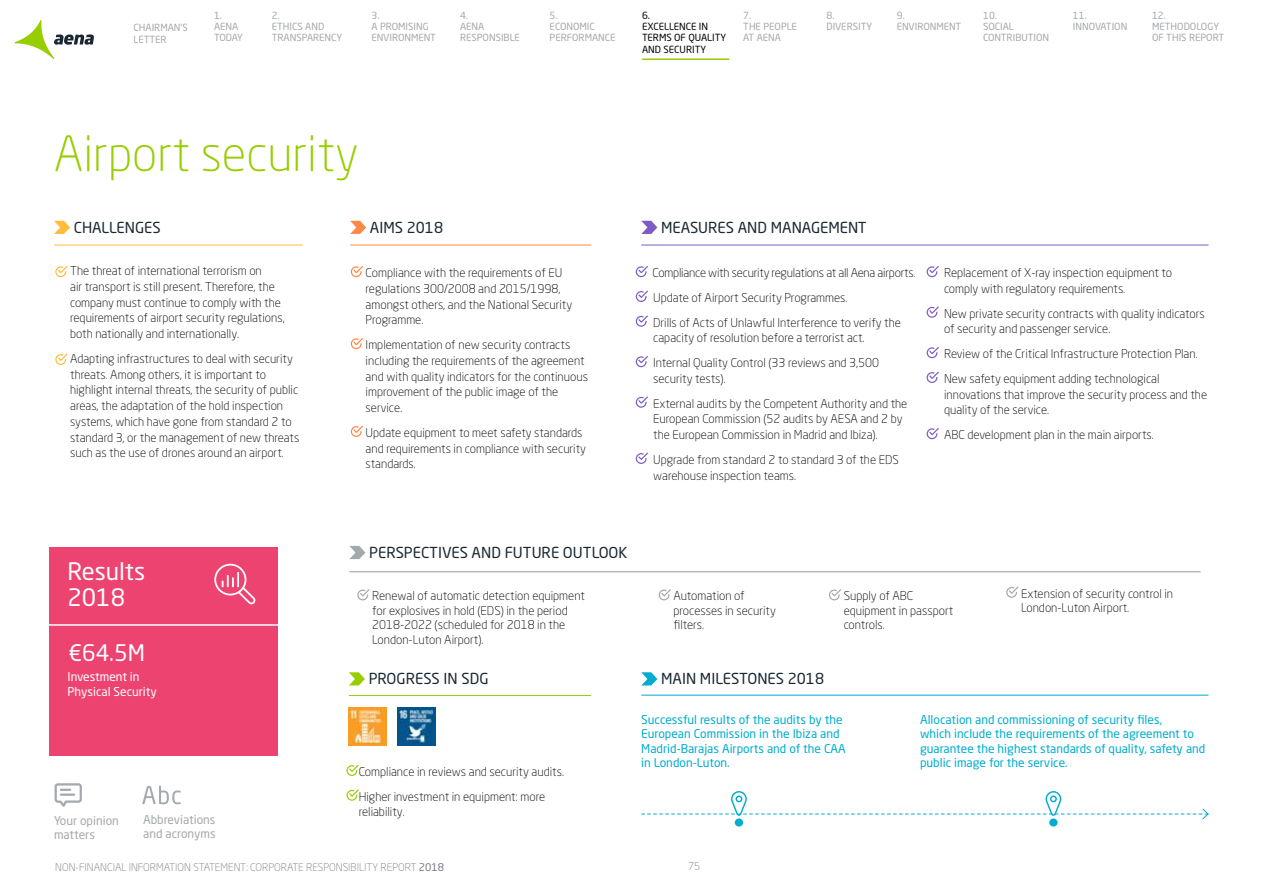
<style>
.page{position:relative;width:1263px;height:893px;background:#fff}
.page>*{position:absolute;margin:0;border:0;box-sizing:border-box;transform-origin:0 0}
.t1{font:300 48px "Neo Sans Std";color:#96ce00}
.t2{font:23.85px/25.5px "Neo Sans Std";color:#fff}
.t3{font:22.5px "Neo Sans Std";color:#fff}
.t4{font:15px "Neo Sans Std";color:#1a2732}
.t5{font:300 12px/15.8px "Neo Sans Std";color:#000}
.t6{font:12px/14.4px "Neo Sans Std";color:#00add0}
.t7{font:300 12px/24.8px "Neo Sans Std";letter-spacing:-.02em;color:#000}
.t8{font:12px/14.4px "Neo Sans Std";color:#a3a9ad}
.t9{font:12px/15px "Neo Sans Std";color:#fff}
.t10{font:300 10.5px "Neo Sans Std";color:#767d84}
.t11{font:9.75px/11.2px "Neo Sans Std";color:#a3a9ad}
.t12{font:9.75px/11.2px "Neo Sans Std";color:#000}
.s1{font-weight:400}
</style>
<div class="page">
<svg style="left:15px;top:20px;width:79px;height:39px"></svg>
<svg style="left:142px;top:786px;width:39px;height:18px"></svg>
<svg style="left:54px;top:783px;width:28px;height:24px"></svg>
<hr style="left:642px;top:58px;width:87px;height:2px;background:#96ce00">
<div style="left:1049px;top:818px;width:8px;height:8px;background:#00add0;border-radius:50%"></div>
<svg style="left:351px;top:266px;width:12px;height:11px"></svg>
<svg style="left:351px;top:338px;width:12px;height:11px"></svg>
<svg style="left:351px;top:426px;width:12px;height:11px"></svg>
<svg style="left:350px;top:221px;width:16px;height:13px"></svg>
<svg style="left:641px;top:221px;width:16px;height:13px"></svg>
<hr style="left:350px;top:245px;width:241px;height:1px;background:#ff8849">
<svg style="left:54px;top:221px;width:16px;height:13px"></svg>
<hr style="left:55px;top:245px;width:247px;height:1px;background:#ffbc3d">
<svg style="left:55px;top:266px;width:13px;height:11px"></svg>
<svg style="left:55px;top:354px;width:13px;height:11px"></svg>
<hr style="left:642px;top:245px;width:566px;height:1px;background:#7d5cc6">
<svg style="left:636px;top:266px;width:12px;height:11px"></svg>
<svg style="left:636px;top:291px;width:12px;height:11px"></svg>
<svg style="left:636px;top:315px;width:12px;height:12px"></svg>
<svg style="left:636px;top:356px;width:12px;height:11px"></svg>
<svg style="left:636px;top:396px;width:12px;height:12px"></svg>
<svg style="left:636px;top:453px;width:12px;height:11px"></svg>
<svg style="left:641px;top:672px;width:16px;height:13px"></svg>
<hr style="left:642px;top:695px;width:566px;height:1px;background:#00add0">
<div style="left:735px;top:818px;width:8px;height:8px;background:#00add0;border-radius:50%"></div>
<svg style="left:642px;top:791px;width:567px;height:29px"></svg>
<svg style="left:349px;top:672px;width:16px;height:13px"></svg>
<hr style="left:349px;top:695px;width:242px;height:1px;background:#96ce00">
<img style="left:398px;top:708px;width:38px;height:38px">
<img style="left:349px;top:708px;width:38px;height:38px">
<svg style="left:349px;top:546px;width:16px;height:13px"></svg>
<hr style="left:350px;top:571px;width:850px;height:1px;background:#949d9e">
<svg style="left:357px;top:589px;width:13px;height:11px"></svg>
<svg style="left:659px;top:589px;width:12px;height:11px"></svg>
<svg style="left:829px;top:589px;width:12px;height:11px"></svg>
<div style="left:49px;top:548px;width:229px;height:208px;background:#ec4371"></div>
<hr style="left:49px;top:624px;width:229px;height:2px;background:#fff">
<svg style="left:214px;top:564px;width:42px;height:40px"></svg>
<svg style="left:926px;top:266px;width:13px;height:11px"></svg>
<svg style="left:926px;top:306px;width:13px;height:12px"></svg>
<svg style="left:926px;top:347px;width:13px;height:11px"></svg>
<svg style="left:926px;top:372px;width:13px;height:11px"></svg>
<svg style="left:926px;top:428px;width:13px;height:11px"></svg>
<svg style="left:1006px;top:586px;width:12px;height:12px"></svg>
<svg style="left:346px;top:765px;width:13px;height:11px"></svg>
<svg style="left:346px;top:789px;width:13px;height:12px"></svg>
<p class="t11" style="left:134px;top:22px;width:56px">CHAIRMAN’S<br>LETTER</p>
<p class="t11" style="left:214px;top:9px;width:30px">1.<br>AENA<br>TODAY</p>
<p class="t11" style="left:272px;top:9px;width:72px">2.<br>ETHICS AND<br>TRANSPARENCY</p>
<p class="t11" style="left:371px;top:9px;width:66px">3.<br>A PROMISING<br>ENVIRONMENT</p>
<p class="t11" style="left:460px;top:9px;width:61px">4.<br>AENA<br>RESPONSIBLE</p>
<p class="t11" style="left:550px;top:9px;width:67px">5.<br>ECONOMIC<br>PERFORMANCE</p>
<p class="t12" style="left:642px;top:9px;width:86px">6.<br>EXCELLENCE IN<br>TERMS OF QUALITY<br>AND SECURITY</p>
<p class="t11" style="left:743px;top:9px;width:55px">7.<br>THE PEOPLE<br>AT AENA</p>
<p class="t11" style="left:983px;top:9px;width:68px">10.<br>SOCIAL<br>CONTRIBUTION</p>
<p class="t11" style="left:1073px;top:9px;width:56px">11.<br>INNOVATION</p>
<p class="t11" style="left:1152px;top:9px;width:74px">12.<br>METHODOLOGY<br>OF THIS REPORT</p>
<p class="t11" style="left:826px;top:9px;width:47px">8.<br>DIVERSITY</p>
<p class="t11" style="left:897px;top:9px;width:66px">9.<br>ENVIRONMENT</p>
<h1 class="t1" style="left:54px;top:125px;width:306px">Airport security</h1>
<p class="t4" style="left:74px;top:218px;width:88px">CHALLENGES</p>
<p class="t4" style="left:370px;top:218px;width:75px">AIMS 2018</p>
<p class="t4" style="left:661px;top:218px;width:207px">MEASURES AND MANAGEMENT</p>
<p class="t5" style="left:70px;top:263px;width:216px">The threat of international terrorism on<br>air transport is still present. Therefore, the company must continue to comply with the requirements of airport security regulations, both nationally and internationally.</p>
<p class="t5" style="left:70px;top:350px;width:231px">Adapting infrastructures to deal with security threats. Among others, it is important to highlight internal threats, the security of public areas, the adaptation of the hold inspection systems, which have gone from standard 2 to standard 3, or the management of new threats such as the use of drones around an airport.</p>
<p class="t5" style="left:366px;top:265px;width:208px">Compliance with the requirements of EU regulations 300/2008 and 2015/1998, amongst others, and the National Security<br>Programme.</p>
<p class="t5" style="left:366px;top:337px;width:224px">Implementation of new security contracts including the requirements of the agreement and with quality indicators for the continuous improvement of the public image of the service.</p>
<p class="t5" style="left:366px;top:425px;width:222px">Update equipment to meet safety standards and requirements in compliance with security standards.</p>
<p class="t7" style="left:652px;top:260px;width:265px">Compliance with security regulations at all Aena airports.<br>Update of Airport Security Programmes.<br>Drills of Acts of Unlawful Interference to verify the</p>
<p class="t5" style="left:653px;top:326px;width:227px;line-height:24.8px">capacity of resolution before a terrorist act.<br>Internal Quality Control (33 reviews and 3,500</p>
<p class="t5" style="left:653px;top:366px;width:256px;line-height:24.8px">security tests).<br>External audits by the Competent Authority and the</p>
<p class="t5" style="left:653px;top:411px;width:251px">European Commission (52 audits by AESA and 2 by the European Commission in Madrid and Ibiza).</p>
<p class="t5" style="left:653px;top:452px;width:247px">Upgrade from standard 2 to standard 3 of the EDS warehouse inspection teams.</p>
<p class="t5" style="left:944px;top:265px;width:230px">Replacement of X-ray inspection equipment to comply with regulatory requirements.</p>
<p class="t5" style="left:944px;top:305px;width:262px">New private security contracts with quality indicators of security and passenger service.</p>
<p class="t5" style="left:944px;top:341px;width:255px;line-height:24.8px">Review of the Critical Infrastructure Protection Plan.<br>New safety equipment adding technological</p>
<p class="t5" style="left:944px;top:386px;width:265px">innovations that improve the security process and the quality of the service.</p>
<p class="t5" style="left:944px;top:427px;width:211px">ABC development plan in the main airports.</p>
<h2 class="t2" style="left:68px;top:558px;width:79px">Results<br>2018</h2>
<h3 class="t3" style="left:68px;top:638px;width:78px">€64.5M</h3>
<p class="t9" style="left:68px;top:668px;width:91px">Investment in<br>Physical Security</p>
<p class="t8" style="left:54px;top:813px;width:66px">Your opinion matters</p>
<p class="t8" style="left:143px;top:812px;width:74px">Abbreviations and acronyms</p>
<p class="t4" style="left:369px;top:543px;width:260px">PERSPECTIVES AND FUTURE OUTLOOK</p>
<p class="t5" style="left:372px;top:589px;width:214px;line-height:14.4px">Renewal of automatic detection equipment for explosives in hold (EDS) in the period 2018-2022 (scheduled for 2018 in the London-Luton Airport).</p>
<p class="t5" style="left:673px;top:589px;width:104px;line-height:14.4px">Automation of processes in security filters.</p>
<p class="t5" style="left:844px;top:589px;width:111px;line-height:14.4px">Supply of ABC equipment in passport controls.</p>
<p class="t4" style="left:369px;top:669px;width:121px">PROGRESS IN SDG</p>
<p class="t4" style="left:661px;top:669px;width:164px">MAIN MILESTONES 2018</p>
<p class="t5" style="left:1021px;top:586px;width:154px;line-height:14.4px">Extension of security control in<br>London-Luton Airport.</p>
<p class="t5" style="left:359px;top:759px;width:207px;line-height:24.8px">Compliance in reviews and security audits.<br>Higher investment in equipment: more</p>
<p class="t5" style="left:359px;top:804px;width:48px">reliability.</p>
<p class="t6" style="left:641px;top:712px;width:206px">Successful results of the audits by the European Commission in the Ibiza and Madrid-Barajas Airports and of the CAA in London-Luton.</p>
<p class="t6" style="left:920px;top:712px;width:287px">Allocation and commissioning of security files,<br>which include the requirements of the agreement to guarantee the highest standards of quality, safety and public image for the service.</p>
<p class="t10" style="left:55px;top:861px;width:390px">NON-FINANCIAL INFORMATION STATEMENT: CORPORATE RESPONSIBILITY REPORT <span class="s1">2018</span></p>
<p class="t10" style="left:688px;top:860px;width:14px">75</p>
</div>
